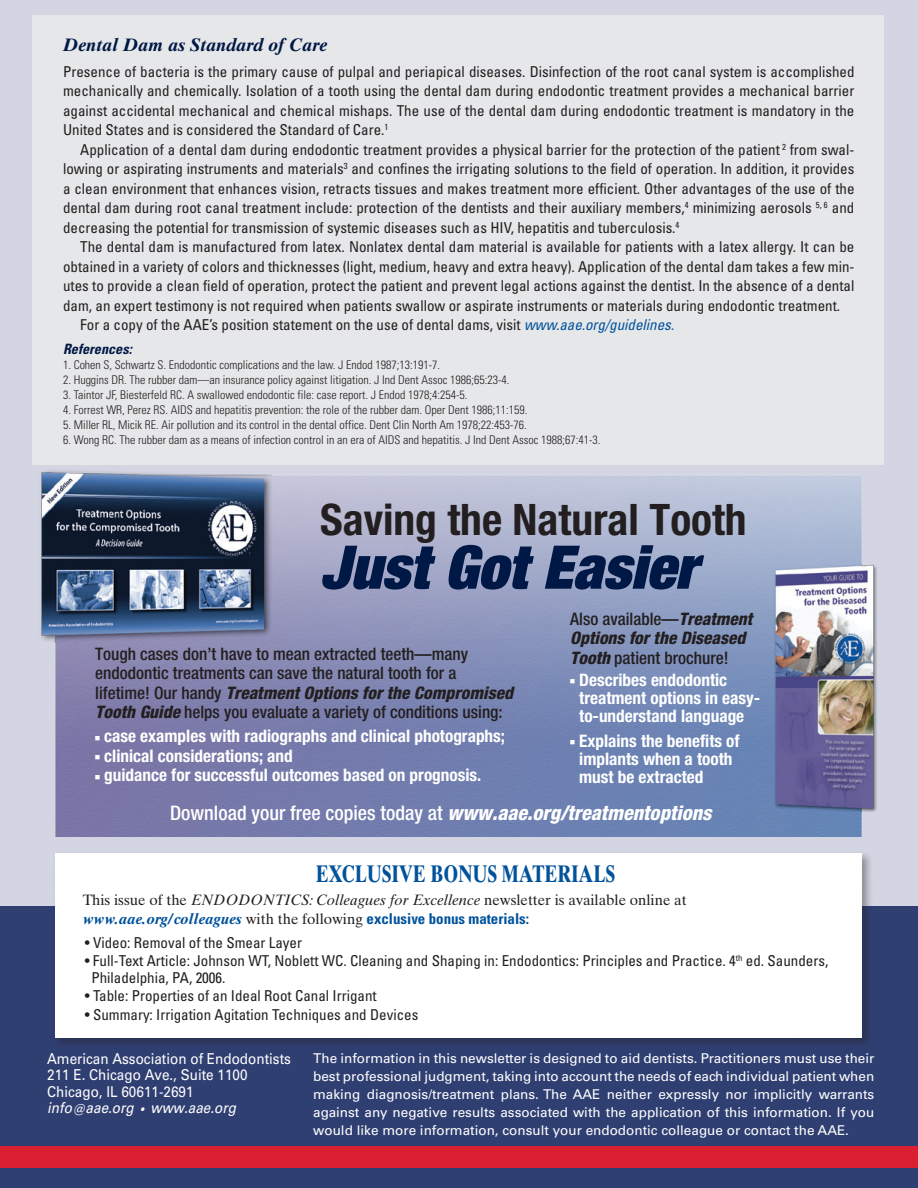
<style>
.page{position:relative;width:918px;height:1188px;background:#d3d5e2}
.page>*{position:absolute;margin:0;border:0;box-sizing:border-box;transform-origin:0 0}
.t1{font:italic 900 condensed 60.3px "Helvetica Neue LT Std";color:#001845}
.t2{font:700 condensed 43.5px "Helvetica Neue LT Std";color:#231f20}
.t3{font:700 24px "Times Ten LT Std";color:#01529b;scale:.75 1}
.t4{font:500 condensed 20.1px "Helvetica Neue LT Std";color:#fff}
.t5{font:italic 700 18px "Times Ten LT Std";color:#001845}
.t6{font:700 condensed 17.25px/18px "Helvetica Neue LT Std";color:#fff}
.t7{font:500 condensed 17.25px/19.5px "Helvetica Neue LT Std";color:#231f20}
.t8{font:italic 800 condensed 17.25px/19.5px "Helvetica Neue LT Std";color:#231f20}
.t9{font:condensed 15px/19.5px "Univers LT Std";color:#231f20;text-align:justify}
.t10{font:15px/16.5px "Univers LT Std";color:#fff;scale:.9 1}
.t11{font:15px "Times Ten LT Std";color:#231f20}
.t12{font:700 condensed 15px "Univers LT Std";color:#01529b}
.t13{font:italic 700 condensed 14.25px "Univers LT Std";color:#001845}
.t14{font:13.5px/18px "Univers LT Std";color:#fff;text-align:justify}
.t15{font:300 condensed 12px "Univers LT Std";color:#231f20}
.s1{font-style:italic;color:#01529b}
.s2{font-weight:500;font-style:normal}
.s3{font-family:"Universal Std Newswith Comm Pi";font-weight:400;font-stretch:normal}
.s4{font-weight:800;font-style:italic}
.s5{font-style:italic}
.s6{font-family:"Times Ten LT Std";font-style:italic;font-stretch:normal}
.s7{font-family:"Times Ten LT Std";font-weight:400;font-stretch:normal;color:#231f20}
.s8{font-style:italic;font-size:10.5px}
</style>
<div class="page">
<div style="left:0;top:906px;width:918px;height:282px;background:#303f72"></div>
<div style="left:0;top:1147px;width:918px;height:21px;background:#db1e30"></div>
<div style="left:53px;top:850px;width:821px;height:199px;background:#231f20;opacity:.4"></div>
<div style="left:56px;top:853px;width:806px;height:185px;background:#fff"></div>
<img style="left:41px;top:470px;width:836px;height:367px">
<div style="left:32px;top:15px;width:851px;height:450px;background:#e6e7e9"></div>
<p class="t5" style="left:63px;top:34px;width:266px">Dental Dam as Standard of Care</p>
<p class="t9" style="left:63px;top:62px;width:793px">Presence of bacteria is the primary cause of pulpal and periapical diseases. Disinfection of the root canal system is accomplished mechanically and chemically. Isolation of a tooth using the dental dam during endodontic treatment provides a mechanical barrier against accidental mechanical and chemical mishaps. The use of the dental dam during endodontic treatment is mandatory in the United States and is considered the Standard of Care.<sup>1</sup></p>
<p class="t9" style="left:63px;top:140px;width:793px;text-indent:17px">Application of a dental dam during endodontic treatment provides a physical barrier for the protection of the patient <sup>2</sup> from swal&shy;lowing or aspirating instruments and materials<sup>3</sup> and confines the irrigating solutions to the field of operation. In addition, it provides a clean environment that enhances vision, retracts tissues and makes treatment more efficient. Other advantages of the use of the dental dam during root canal treatment include: protection of the dentists and their auxiliary members,<sup>4</sup> minimizing aerosols <sup>5,</sup> <sup>6</sup> and decreasing the potential for transmission of systemic diseases such as HIV, hepatitis and tuberculosis.<sup>4</sup></p>
<p class="t9" style="left:80px;top:237px;width:776px">The dental dam is manufactured from latex. Nonlatex dental dam material is available for patients with a latex allergy. It can be</p>
<p class="t9" style="left:63px;top:257px;width:793px">obtained in a variety of colors and thicknesses (light, medium, heavy and extra heavy). Application of the dental dam takes a few min-</p>
<p class="t9" style="left:63px;top:276px;width:793px">utes to provide a clean field of operation, protect the patient and prevent legal actions against the dentist. In the absence of a dental</p>
<p class="t9" style="left:63px;top:296px;width:779px">dam, an expert testimony is not required when patients swallow or aspirate instruments or materials during endodontic treatment.</p>
<p class="t9" style="left:80px;top:315px;width:596px">For a copy of the AAE’s position statement on the use of dental dams, visit <span class="s1">www.aae.org/guidelines.</span></p>
<p class="t13" style="left:63px;top:340px;width:70px">References:</p>
<p class="t15" style="left:63px;top:357px;width:379px">1. Cohen S, Schwartz S. Endodontic complications and the law. J Endod 1987;13:191-7.</p>
<p class="t15" style="left:63px;top:372px;width:448px">2. Huggins DR. The rubber dam—an insurance policy against litigation. J Ind Dent Assoc 1986;65:23-4.</p>
<p class="t15" style="left:63px;top:387px;width:406px">3. Taintor JF, Biesterfeld RC. A swallowed endodontic file: case report. J Endod 1978;4:254-5.</p>
<p class="t15" style="left:63px;top:402px;width:466px">4. Forrest WR, Perez RS. AIDS and hepatitis prevention: the role of the rubber dam. Oper Dent 1986;11:159.</p>
<p class="t15" style="left:63px;top:417px;width:465px">5. Miller RL, Micik RE. Air pollution and its control in the dental office. Dent Clin North Am 1978;22:453-76.</p>
<p class="t15" style="left:63px;top:432px;width:539px">6. Wong RC. The rubber dam as a means of infection control in an era of AIDS and hepatitis. J Ind Dent Assoc 1988;67:41-3.</p>
<h2 class="t2" style="left:320px;top:493px;width:428px">Saving the Natural Tooth</h2>
<h1 class="t1" style="left:320px;top:529px;width:379px">Just Got Easier</h1>
<p class="t8" style="left:570px;top:609px;width:184px"><span class="s2">Also available—</span>Treatment<br>Options for the Diseased<br>Tooth <span class="s2">patient brochure!</span></p>
<p class="t6" style="left:579px;top:671px;width:182px;text-indent:-9px"><span class="s3">▪</span> Describes endodontic treatment options in easy&shy;to-understand language</p>
<p class="t6" style="left:579px;top:731px;width:162px;text-indent:-9px"><span class="s3">▪</span> Explains the benefits of implants when a tooth must be extracted</p>
<h3 class="t4" style="left:170px;top:801px;width:543px">Download your free copies today at <span class="s4">www.aae.org/treatmentoptions</span></h3>
<p class="t7" style="left:95px;top:644px;width:419px">Tough cases don’t have to mean extracted teeth—many endodontic treatments can save the natural tooth for a lifetime! Our handy <span class="s4">Treatment Options for the Compromised Tooth Guide</span> helps you evaluate a variety of conditions using:</p>
<p class="t6" style="left:95px;top:727px;width:411px"><span class="s3">▪</span> case examples with radiographs and clinical photographs;</p>
<p class="t6" style="left:95px;top:746px;width:199px"><span class="s3">▪</span> clinical considerations; and</p>
<p class="t6" style="left:95px;top:766px;width:388px"><span class="s3">▪</span> guidance for successful outcomes based on prognosis.</p>
<h3 class="t3" style="left:316px;top:859px;width:401px">EXCLUSIVE BONUS MATERIALS</h3>
<p class="t11" style="left:83px;top:891px;width:605px">This issue of the <span class="s5">ENDODONTICS: Colleagues for Excellence</span> newsletter is available online at</p>
<p class="t12" style="left:83px;top:910px;width:448px"><span class="s6">www.aae.org/colleagues</span> <span class="s7">with the following</span> exclusive bonus materials:</p>
<p class="t9" style="left:85px;top:932px;width:219px">• Video: Removal of the Smear Layer</p>
<p class="t9" style="left:91px;top:953px;width:739px;line-height:16.5px;text-indent:-7px">• Full-Text Article: Johnson WT, Noblett WC. Cleaning and Shaping in: Endodontics: Principles and Practice. 4<sup>th</sup> ed. Saunders,<br>Philadelphia, PA, 2006.</p>
<p class="t9" style="left:85px;top:986px;width:294px">• Table: Properties of an Ideal Root Canal Irrigant</p>
<p class="t9" style="left:85px;top:1005px;width:335px">• Summary: Irrigation Agitation Techniques and Devices</p>
<p class="t10" style="left:47px;top:1050px;width:272px">American Association of Endodontists<br>211 E. Chicago Ave., Suite 1100<br>Chicago, IL 60611-2691<br><span class="s5">info@aae.org</span> <span class="s8">•</span> <span class="s5">www.aae.org</span></p>
<p class="t14" style="left:313px;top:1049px;width:563px">The information in this newsletter is designed to aid dentists. Practitioners must use their best professional judgment, taking into account the needs of each individual patient when making diagnosis/treatment plans. The AAE neither expressly nor implicitly warrants against any negative results associated with the application of this information. If you would like more information, consult your endodontic colleague or contact the AAE.</p>
</div>
